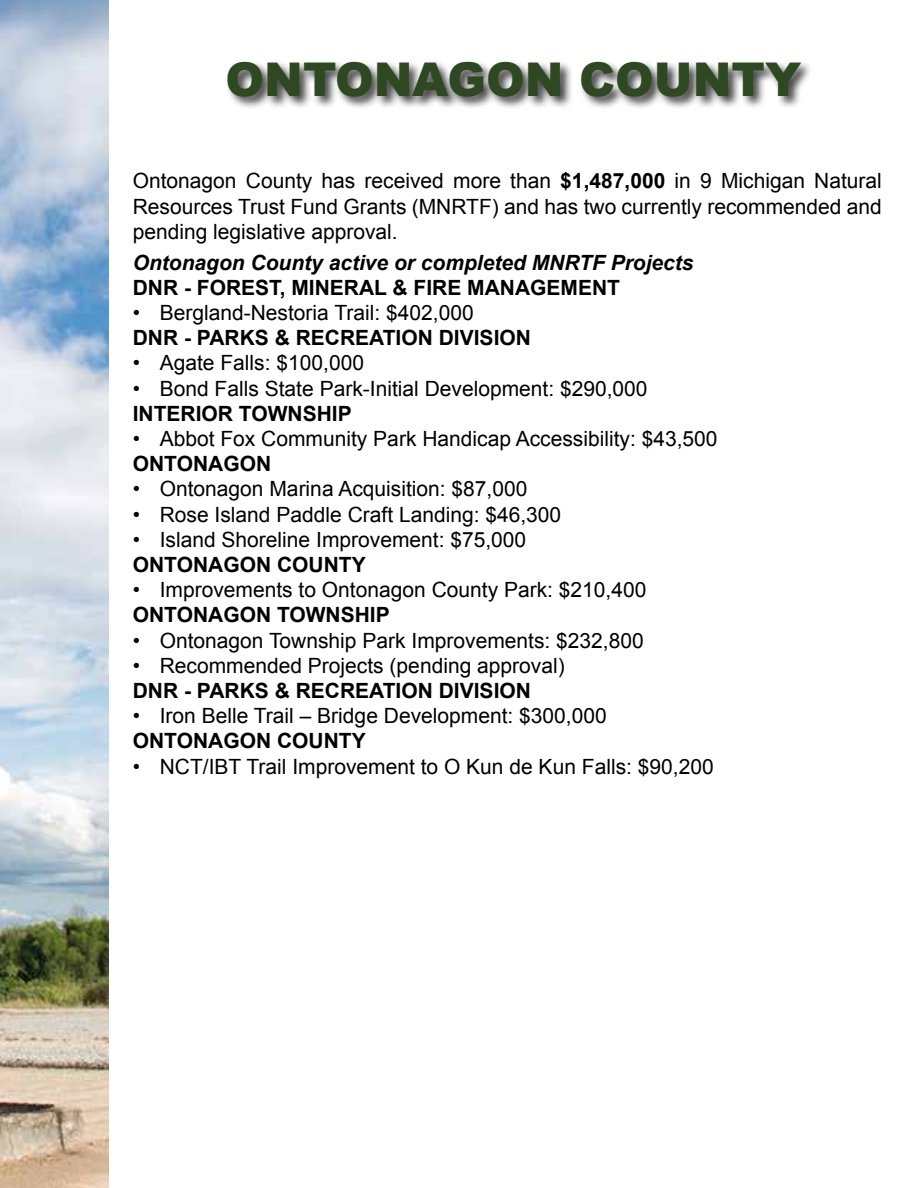
<style>
.page{position:relative;width:918px;height:1188px;background:#fff}
.page>*{position:absolute;margin:0;border:0;box-sizing:border-box;transform-origin:0 0}
.t1{font:900 46.5px "Arial";color:#2e4822}
.t2{font:21px/25.2px "Arial";color:#000;text-align:justify}
.t3{font:700 21px "Arial";color:#000}
.t4{font:italic 700 21px "Arial";color:#000}
.s1{font-weight:700}
</style>
<div class="page">
<div style="left:225px;top:60px;width:589px;height:50px;background:#000;opacity:.75"></div>
<img style="left:1px;top:0;width:108px;height:1188px">
<h1 class="t1" style="left:226px;top:46px;width:577px">ONTONAGON COUNTY</h1>
<p class="t2" style="left:133px;top:169px;width:751px">Ontonagon County has received more than <span class="s1">$1,487,000</span> in 9 Michigan Natural Resources Trust Fund Grants (MNRTF) and has two currently recommended and pending legislative approval.</p>
<p class="t4" style="left:133px;top:248px;width:562px">Ontonagon County active or completed MNRTF Projects</p>
<p class="t3" style="left:133px;top:274px;width:489px">DNR - FOREST, MINERAL &amp; FIRE MANAGEMENT</p>
<p class="t2" style="left:133px;top:300px;width:343px">• Bergland-Nestoria Trail: $402,000</p>
<p class="t3" style="left:133px;top:324px;width:400px">DNR - PARKS &amp; RECREATION DIVISION</p>
<p class="t2" style="left:133px;top:351px;width:233px">• Agate Falls: $100,000</p>
<p class="t2" style="left:133px;top:376px;width:516px">• Bond Falls State Park-Initial Development: $290,000</p>
<p class="t3" style="left:133px;top:400px;width:220px">INTERIOR TOWNSHIP</p>
<p class="t2" style="left:133px;top:426px;width:586px">• Abbot Fox Community Park Handicap Accessibility: $43,500</p>
<p class="t3" style="left:133px;top:450px;width:140px">ONTONAGON</p>
<p class="t2" style="left:133px;top:477px;width:396px">• Ontonagon Marina Acquisition: $87,000</p>
<p class="t2" style="left:133px;top:502px;width:430px">• Rose Island Paddle Craft Landing: $46,300</p>
<p class="t2" style="left:133px;top:527px;width:395px">• Island Shoreline Improvement: $75,000</p>
<p class="t3" style="left:133px;top:551px;width:234px">ONTONAGON COUNTY</p>
<p class="t2" style="left:133px;top:578px;width:515px">• Improvements to Ontonagon County Park: $210,400</p>
<p class="t3" style="left:133px;top:601px;width:259px">ONTONAGON TOWNSHIP</p>
<p class="t2" style="left:133px;top:628px;width:513px">• Ontonagon Township Park Improvements: $232,800</p>
<p class="t2" style="left:133px;top:653px;width:433px">• Recommended Projects (pending approval)</p>
<p class="t3" style="left:133px;top:677px;width:400px">DNR - PARKS &amp; RECREATION DIVISION</p>
<p class="t2" style="left:133px;top:704px;width:476px">• Iron Belle Trail – Bridge Development: $300,000</p>
<p class="t3" style="left:133px;top:727px;width:234px">ONTONAGON COUNTY</p>
<p class="t2" style="left:133px;top:754px;width:583px">• NCT/IBT Trail Improvement to O Kun de Kun Falls: $90,200</p>
</div>
